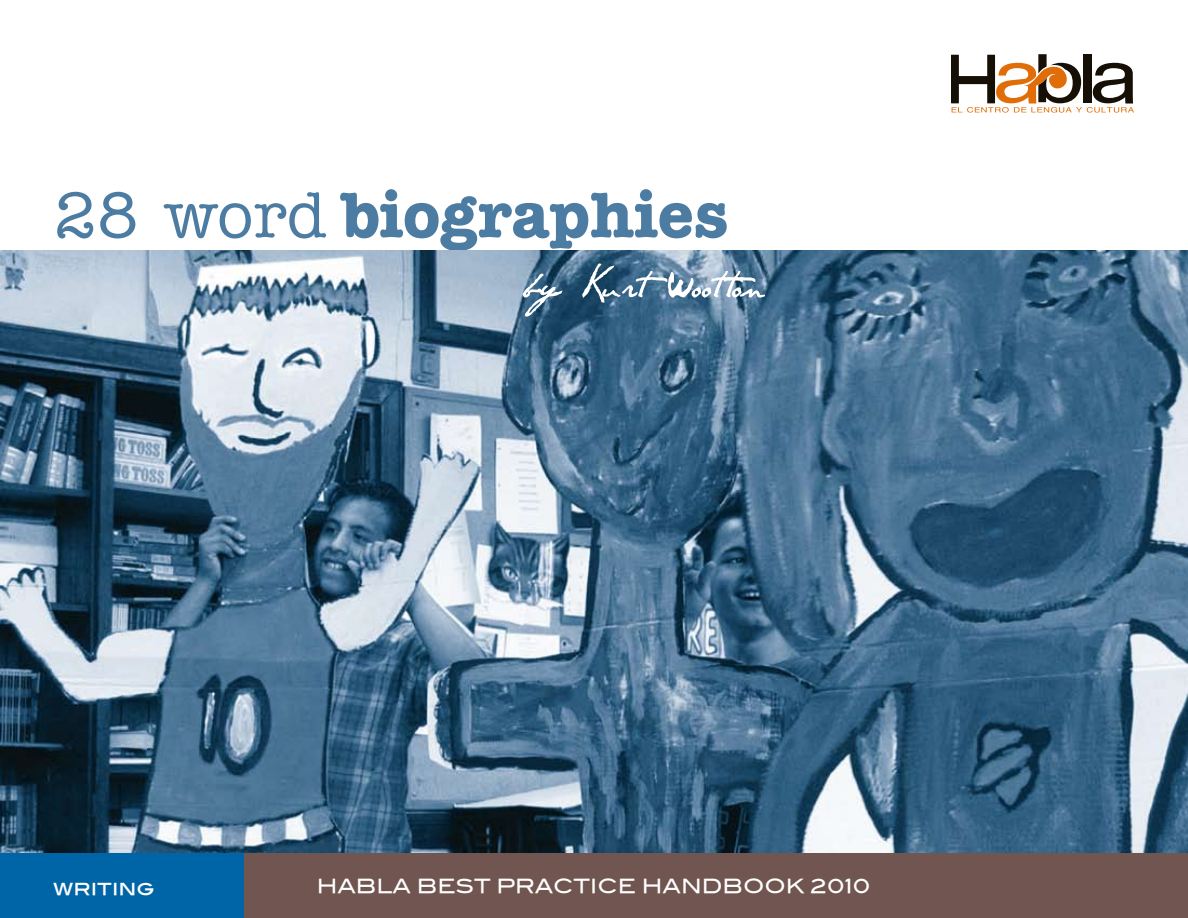
<style>
.page{position:relative;width:1188px;height:918px;background:#fff}
.page>*{position:absolute;margin:0;border:0;box-sizing:border-box;transform-origin:0 0}
.t1{font:700 64.5px "American Typewriter";color:#4d7ca2}
.t2{font:54px "SANTOSDUMONT";letter-spacing:.015em;color:#fff}
.t3{font:19.5px "Blair Md ITCTT Medium";color:#fff}
.s1{font-weight:500}
</style>
<div class="page">
<div style="left:0;top:851px;width:1188px;height:67px;background:#705550"></div>
<div style="left:0;top:851px;width:243px;height:67px;background:#0065a6"></div>
<img style="left:0;top:250px;width:1188px;height:603px">
<svg style="left:951px;top:54px;width:183px;height:59px"></svg>
<h1 class="t1" style="left:54px;top:177px;width:676px"><span class="s1">28 word</span> biographies</h1>
<h2 class="t2" style="left:523px;top:254px;width:246px">by Kur t Wootton</h2>
<p class="t3" style="left:53px;top:872px;width:103px">writing</p>
<p class="t3" style="left:317px;top:870px;width:555px">HABLA BEST PRACTICE HANDBOOK 2010</p>
</div>
